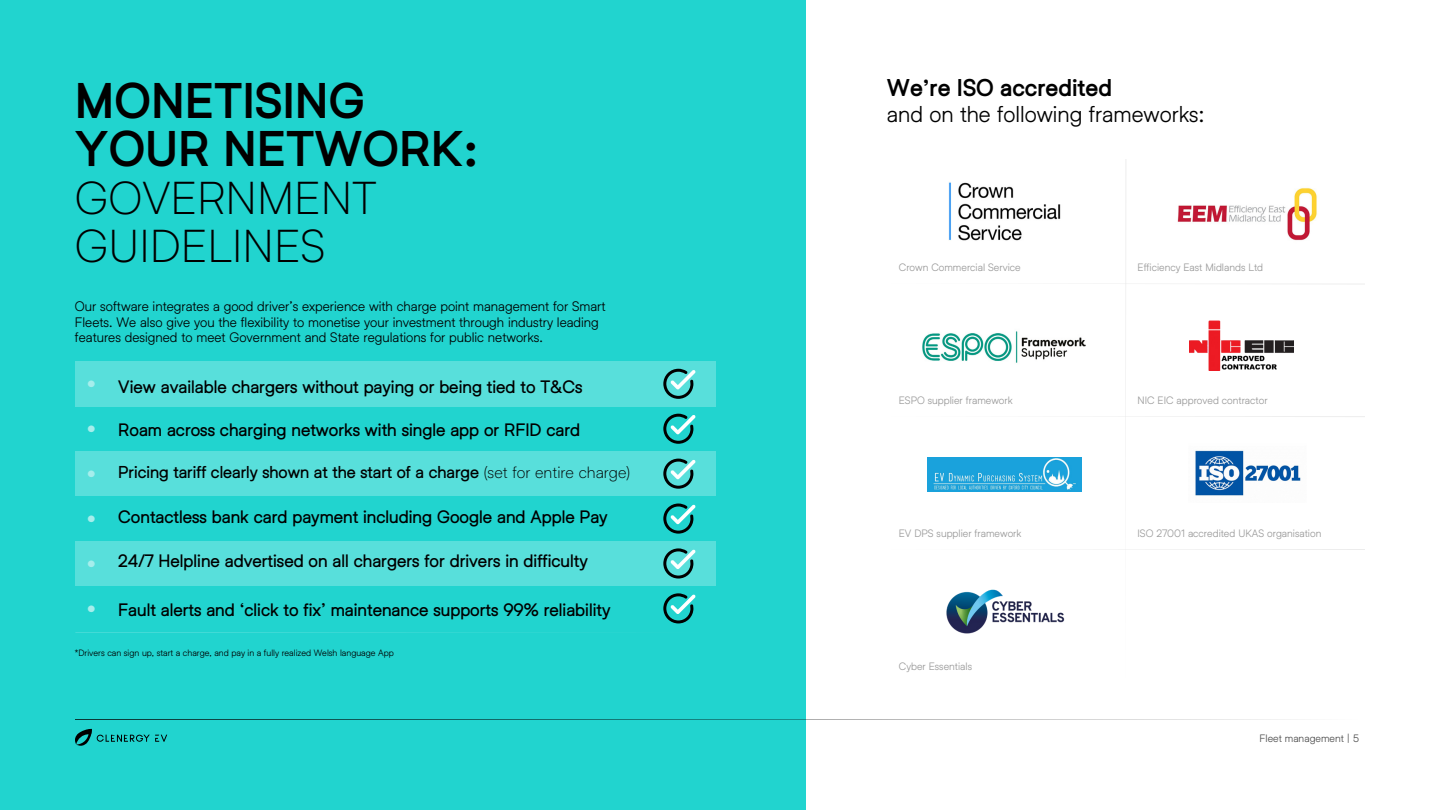
<style>
.page{position:relative;width:1440px;height:810px;background:#fff}
.page>*{position:absolute;margin:0;border:0;box-sizing:border-box;transform-origin:0 0}
.t1{font:900 46.5px/47.8px "Helixa";color:#000}
.t2{font:22.5px "Helixa";color:#000}
.t3{font:900 22.5px "Helixa";color:#000}
.t4{font:700 22.5px/45px "Helixa";color:#a6eeec;text-align:justify}
.t5{font:700 17.25px "Helixa";color:#000}
.t6{font:700 16.5px "Helixa";color:#000}
.t7{font:13.5px/15.8px "Helixa";color:#000}
.t8{font:10.5px "Helixa";color:#999}
.t9{font:10.5px "Helixa";color:#4d4d4d}
.t10{font:9px "Helixa";color:#000}
.s1{font-weight:300}
</style>
<div class="page">
<div style="left:0;top:0;width:806px;height:810px;background:#21d4cf"></div>
<svg style="left:927px;top:159px;width:438px;height:391px"></svg>
<img style="left:948px;top:182px;width:164px;height:60px">
<img style="left:922px;top:327px;width:170px;height:41px">
<img style="left:927px;top:458px;width:154px;height:33px">
<img style="left:946px;top:589px;width:119px;height:45px">
<img style="left:1188px;top:444px;width:118px;height:59px">
<img style="left:1165px;top:174px;width:161px;height:81px">
<img style="left:1190px;top:321px;width:103px;height:50px">
<svg style="left:75px;top:729px;width:92px;height:17px"></svg>
<svg style="left:75px;top:719px;width:1216px;height:1px"></svg>
<svg style="left:75px;top:632px;width:471px;height:1px"></svg>
<div style="left:75px;top:362px;width:640px;height:44px;background:#58dfdb"></div>
<svg style="left:663px;top:369px;width:32px;height:30px"></svg>
<svg style="left:663px;top:414px;width:33px;height:30px"></svg>
<div style="left:75px;top:451px;width:640px;height:45px;background:#58dfdb"></div>
<svg style="left:663px;top:459px;width:32px;height:30px"></svg>
<svg style="left:663px;top:504px;width:33px;height:30px"></svg>
<div style="left:75px;top:541px;width:640px;height:45px;background:#58dfdb"></div>
<svg style="left:663px;top:548px;width:32px;height:31px"></svg>
<svg style="left:663px;top:593px;width:33px;height:30px"></svg>
<p class="t1" style="left:75px;top:76px;width:405px">MONETISING<br>YOUR NETWORK:<br><span class="s1">GOVERNMENT<br>GUIDELINES</span></p>
<h2 class="t7" style="left:75px;top:298px;width:532px">Our software integrates a good driver’s experience with charge point management for Smart<br>Fleets. We also give you the flexibility to monetise your investment through industry leading features designed to meet Government and State regulations for public networks.</h2>
<p class="t4" style="left:87px;top:359px;width:11px">• • • • • •</p>
<p class="t5" style="left:118px;top:376px;width:466px">View available chargers without paying or being tied to T&amp;Cs</p>
<p class="t5" style="left:118px;top:419px;width:463px">Roam across charging networks with single app or RFID card</p>
<p class="t6" style="left:118px;top:461px;width:514px">Pricing tariff clearly shown at the start of a charge <span class="s1">(set for entire charge)</span></p>
<p class="t5" style="left:118px;top:506px;width:491px">Contactless bank card payment including Google and Apple Pay</p>
<p class="t5" style="left:118px;top:550px;width:471px">24/7 Helpline advertised on all chargers for drivers in difficulty</p>
<p class="t5" style="left:118px;top:598px;width:494px">Fault alerts and ‘click to fix’ maintenance supports 99% reliability</p>
<h3 class="t10" style="left:75px;top:647px;width:320px">*Drivers can sign up, start a charge, and pay in a fully realized Welsh language App</h3>
<p class="t3" style="left:887px;top:73px;width:227px">We’re ISO accredited</p>
<p class="t2" style="left:887px;top:100px;width:319px">and on the following frameworks:</p>
<p class="t8" style="left:899px;top:261px;width:123px">Crown Commercial Service</p>
<p class="t8" style="left:1138px;top:261px;width:127px">Efficiency East Midlands Ltd</p>
<p class="t8" style="left:899px;top:394px;width:115px">ESPO supplier framework</p>
<p class="t8" style="left:1138px;top:394px;width:132px">NIC EIC approved contractor</p>
<p class="t8" style="left:899px;top:527px;width:124px">EV DPS supplier framework</p>
<p class="t8" style="left:1138px;top:527px;width:185px">ISO 27001 accredited UKAS organisation</p>
<p class="t8" style="left:899px;top:660px;width:75px">Cyber Essentials</p>
<p class="t9" style="left:1260px;top:731px;width:101px">Fleet management | 5</p>
</div>
